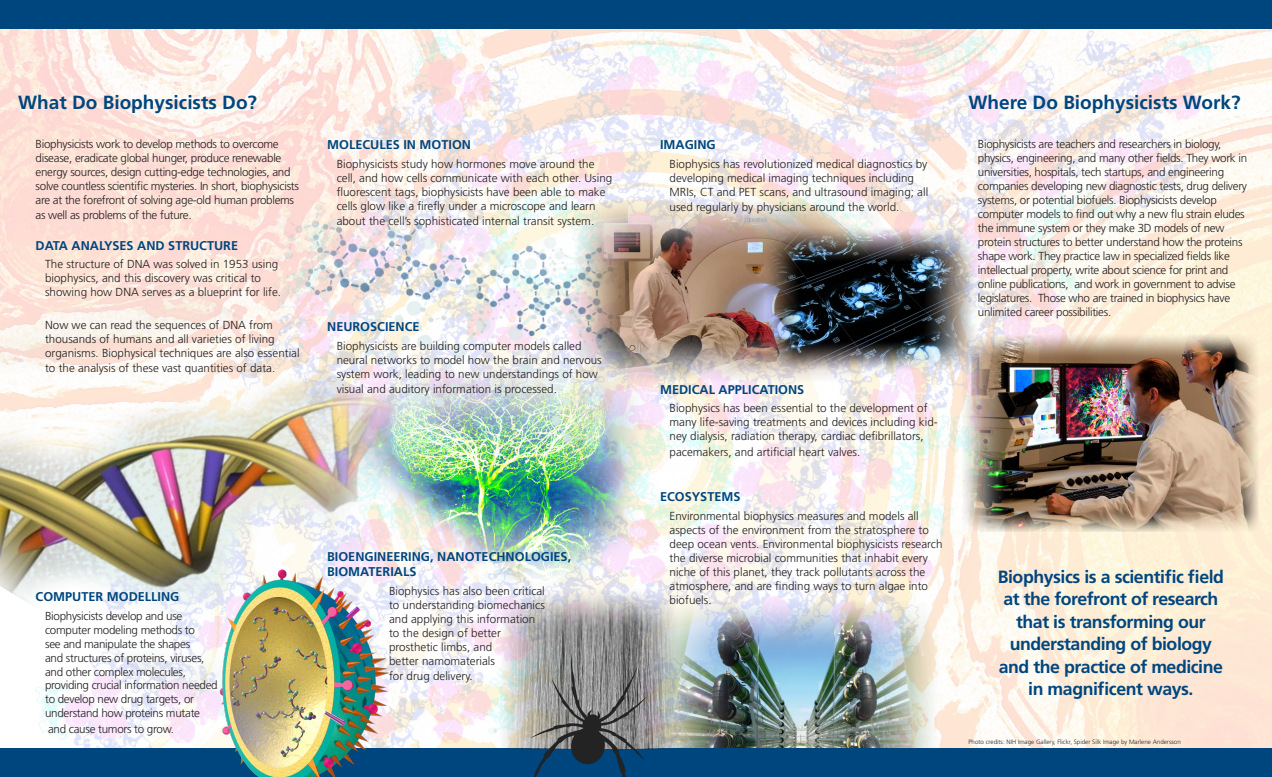
<style>
.page{position:relative;width:1272px;height:777px;background:#fff}
.page>*{position:absolute;margin:0;border:0;box-sizing:border-box;transform-origin:0 0}
.t1{font:700 19px "Frutiger";color:#00467e}
.t2{font:700 17.75px "Frutiger";letter-spacing:-.025em;color:#00467e}
.t3{font:700 12.75px/15.2px "Frutiger";color:#00467e}
.t4{font:300 11.62px/14px "Frutiger";color:#231f20}
.t5{font:300 11.62px/14px "Frutiger";letter-spacing:-.025em;color:#231f20}
.t6{font:300 6.25px "Frutiger";color:#231f20}
</style>
<div class="page">
<img style="left:0;top:28px;width:1271px;height:720px">
<div style="left:0;top:0;width:1271px;height:28px;background:#00467e"></div>
<img style="left:450px;top:428px;width:270px;height:157px">
<img style="left:0;top:197px;width:450px;height:551px">
<img style="left:238px;top:92px;width:452px;height:376px">
<img style="left:564px;top:197px;width:323px;height:231px">
<img style="left:697px;top:593px;width:242px;height:155px">
<img style="left:962px;top:333px;width:295px;height:198px">
<div style="left:0;top:748px;width:1271px;height:28px;background:#00467e"></div>
<img style="left:211px;top:565px;width:179px;height:211px">
<img style="left:479px;top:585px;width:218px;height:191px">
<img style="left:765px;top:227px;width:213px;height:143px">
<p class="t1" style="left:18px;top:91px;width:240px">What Do Biophysicists Do?</p>
<p class="t1" style="left:968px;top:91px;width:274px">Where Do Biophysicists Work?</p>
<p class="t5" style="left:977px;top:137px;width:271px">Biophysicists are teachers and researchers in biology, physics, engineering, and many other fields. They work in universities, hospitals, tech startups, and engineering companies developing new diagnostic tests, drug delivery systems, or potential biofuels. Biophysicists develop computer models to find out why a new flu strain eludes the immune system or they make 3D models of new protein structures to better understand how the proteins shape work. They practice law in specialized fields like intellectual property, write about science for print and online publications, and work in government to advise legislatures. Those who are trained in biophysics have unlimited career possibilities.</p>
<p class="t5" style="left:36px;top:137px;width:265px">Biophysicists work to develop methods to overcome disease, eradicate global hunger, produce renewable energy sources, design cutting-edge technologies, and solve countless scientific mysteries. In short, biophysicists are at the forefront of solving age-old human problems</p>
<p class="t5" style="left:36px;top:208px;width:158px">as well as problems of the future.</p>
<p class="t3" style="left:36px;top:237px;width:204px">DATA ANALYSES AND STRUCTURE</p>
<p class="t4" style="left:45px;top:257px;width:237px">The structure of DNA was solved in 1953 using biophysics, and this discovery was critical to showing how DNA serves as a blueprint for life.</p>
<p class="t4" style="left:45px;top:318px;width:256px">Now we can read the sequences of DNA from thousands of humans and all varieties of living organisms. Biophysical techniques are also essential</p>
<p class="t4" style="left:45px;top:361px;width:232px">to the analysis of these vast quantities of data.</p>
<p class="t3" style="left:327px;top:137px;width:145px">MOLECULES IN MOTION</p>
<p class="t4" style="left:336px;top:157px;width:277px">Biophysicists study how hormones move around the cell, and how cells communicate with each other. Using fluorescent tags, biophysicists have been able to make cells glow like a firefly under a microscope and learn</p>
<p class="t4" style="left:336px;top:214px;width:259px">about the cell’s sophisticated internal transit system.</p>
<p class="t3" style="left:660px;top:137px;width:57px">IMAGING</p>
<p class="t4" style="left:669px;top:157px;width:260px">Biophysics has revolutionized medical diagnostics by developing medical imaging techniques including<br>MRIs, CT and PET scans, and ultrasound imaging; all</p>
<p class="t4" style="left:669px;top:200px;width:231px">used regularly by physicians around the world.</p>
<p class="t3" style="left:327px;top:319px;width:94px">NEUROSCIENCE</p>
<p class="t4" style="left:336px;top:339px;width:267px">Biophysicists are building computer models called neural networks to model how the brain and nervous system work, leading to new understandings of how</p>
<p class="t4" style="left:336px;top:382px;width:222px">visual and auditory information is processed.</p>
<p class="t3" style="left:660px;top:381px;width:146px">MEDICAL APPLICATIONS</p>
<p class="t4" style="left:669px;top:401px;width:269px">Biophysics has been essential to the development of many life-saving treatments and devices including kid&shy;ney dialysis, radiation therapy, cardiac defibrillators,</p>
<p class="t4" style="left:669px;top:444px;width:192px">pacemakers, and artificial heart valves.</p>
<p class="t3" style="left:660px;top:489px;width:82px">ECOSYSTEMS</p>
<p class="t4" style="left:669px;top:509px;width:274px">Environmental biophysics measures and models all aspects of the environment from the stratosphere to deep ocean vents. Environmental biophysicists research the diverse microbial communities that inhabit every niche of this planet, they track pollutants across the atmosphere, and are finding ways to turn algae into biofuels.</p>
<p class="t3" style="left:327px;top:549px;width:245px">BIOENGINEERING, NANOTECHNOLOGIES,<br>BIOMATERIALS</p>
<p class="t4" style="left:389px;top:584px;width:157px">Biophysics has also been critical to understanding biomechanics and applying this information to the design of better prosthetic limbs, and<br>better namomaterials</p>
<p class="t4" style="left:389px;top:669px;width:85px">for drug delivery.</p>
<p class="t2" style="left:997px;top:566px;width:228px">Biophysics is a scientific field</p>
<p class="t2" style="left:1003px;top:588px;width:216px">at the forefront of research</p>
<p class="t2" style="left:1016px;top:611px;width:191px">that is transforming our</p>
<p class="t2" style="left:1009px;top:633px;width:204px">understanding of biology</p>
<p class="t2" style="left:998px;top:656px;width:226px">and the practice of medicine</p>
<p class="t2" style="left:1028px;top:678px;width:167px">in magnificent ways.</p>
<p class="t3" style="left:36px;top:588px;width:145px">COMPUTER MODELLING</p>
<p class="t5" style="left:45px;top:608px;width:174px">Biophysicists develop and use computer modeling methods to<br>see and manipulate the shapes<br>and structures of proteins, viruses, and other complex molecules, providing crucial information needed to develop new drug targets, or understand how proteins mutate</p>
<p class="t5" style="left:48px;top:721px;width:127px">and cause tumors to grow.</p>
<p class="t6" style="left:968px;top:738px;width:214px">Photo credits: NIH Image Gallery, Flickr, Spider Silk Image by Marlene Andersson</p>
</div>
